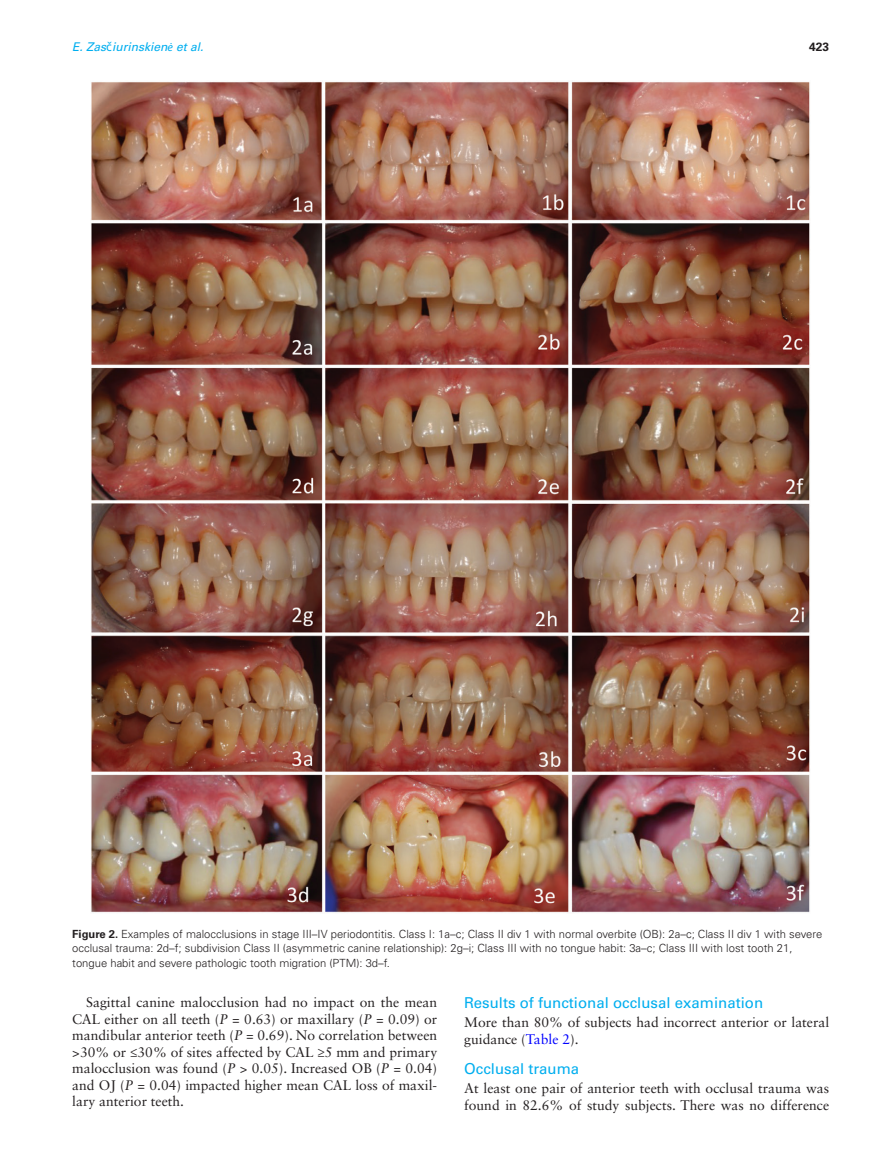
<style>
.page{position:relative;width:893px;height:1174px;background:#fff}
.page>*{position:absolute;margin:0;border:0;box-sizing:border-box;transform-origin:0 0}
.t1{font:15px "Univers LT Std";color:#00aeef}
.t2{font:13.8px/16.5px "Sabon LT Std";color:#231f20}
.t3{font:italic 12px "Univers LT Std";color:#00aeef}
.t4{font:700 12px "Univers LT Std";color:#231f20}
.t5{font:300 11.25px/14.2px "Univers LT Std";color:#231f20}
.s1{font-family:"Noto Sans";font-style:normal}
.s2{font-family:"Myriad Pro"}
.s3{font-weight:700}
.s4{font-style:italic}
.s5{color:#00f}
</style>
<div class="page">
<img style="left:91px;top:81px;width:719px;height:832px">
<p class="t3" style="left:72px;top:40px;width:133px">E. Zas<span class="s1">č</span>iurinskien<span class="s2">ė</span> et al.</p>
<p class="t4" style="left:809px;top:40px;width:22px">423</p>
<p class="t5" style="left:72px;top:927px;width:752px"><span class="s3">Figure 2.</span> Examples of malocclusions in stage III–IV periodontitis. Class I: 1a–c; Class II div 1 with normal overbite (OB): 2a–c; Class II div 1 with severe occlusal trauma: 2d–f; subdivision Class II (asymmetric canine relationship): 2g–i; Class III with no tongue habit: 3a–c; Class III with lost tooth 21, tongue habit and severe pathologic tooth migration (PTM): 3d–f.</p>
<p class="t2" style="left:72px;top:994px;width:366px;text-align:justify;text-indent:14px">Sagittal canine malocclusion had no impact on the mean CAL either on all teeth (<span class="s4">P</span> = 0.63) or maxillary (<span class="s4">P</span> = 0.09) or mandibular anterior teeth (<span class="s4">P</span> = 0.69). No correlation between &gt;30% or ≤30% of sites affected by CAL ≥5 mm and primary malocclusion was found (<span class="s4">P</span> &gt; 0.05). Increased OB (<span class="s4">P</span> = 0.04) and OJ (<span class="s4">P</span> = 0.04) impacted higher mean CAL loss of maxil&shy;lary anterior teeth.</p>
<p class="t1" style="left:464px;top:993px;width:300px">Results of functional occlusal examination</p>
<p class="t2" style="left:464px;top:1014px;width:366px">More than 80% of subjects had incorrect anterior or lateral guidance (<span class="s5">Table 2</span>).</p>
<p class="t1" style="left:464px;top:1059px;width:117px">Occlusal trauma</p>
<p class="t2" style="left:464px;top:1080px;width:366px">At least one pair of anterior teeth with occlusal trauma was found in 82.6% of study subjects. There was no difference</p>
</div>
